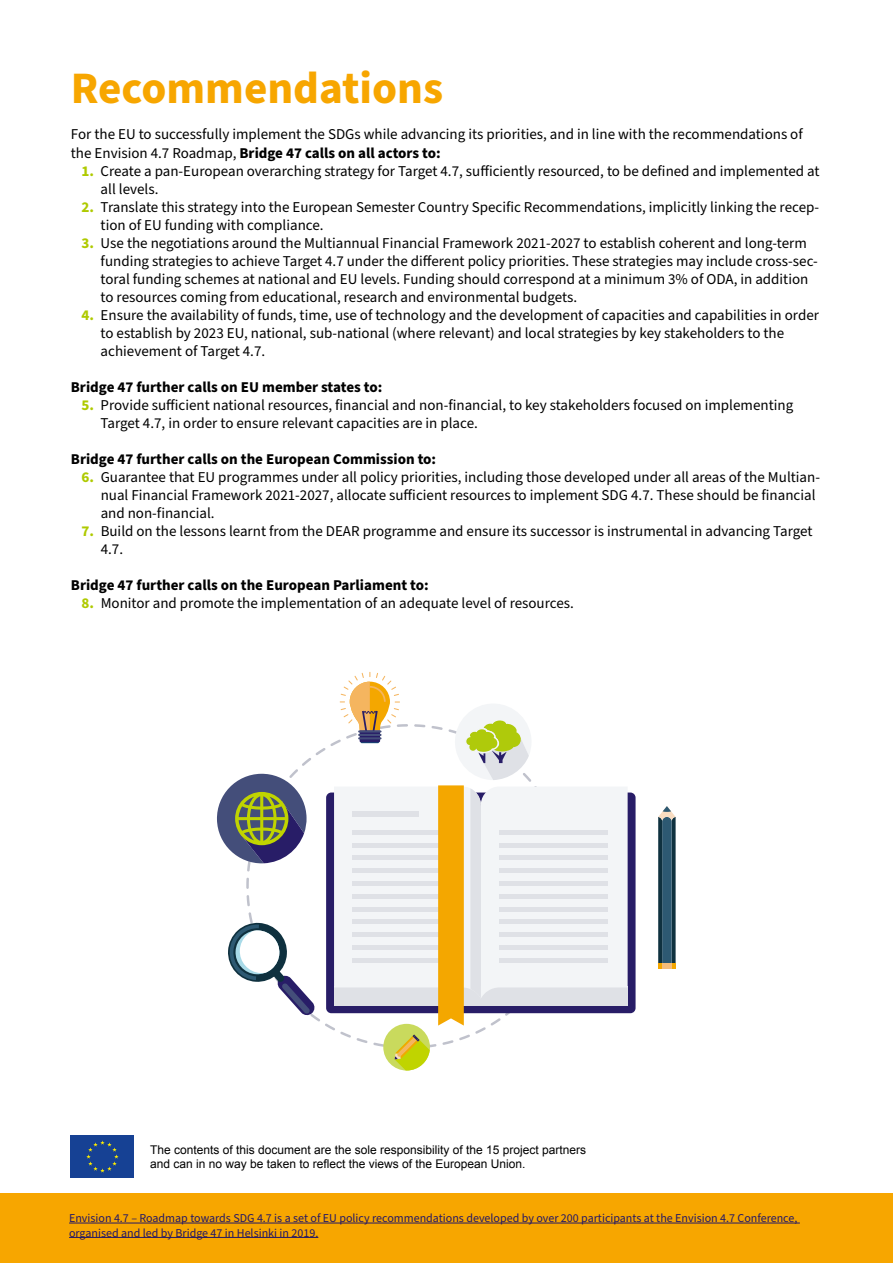
<style>
.page{position:relative;width:893px;height:1263px;background:#fff}
.page>*{position:absolute;margin:0;border:0;box-sizing:border-box;transform-origin:0 0}
.t1{font:700 45px "Source Sans Pro";color:#f7a600}
.t2{font:15px/18px "Source Sans Pro";color:#000}
.t3{font:700 15px "Source Sans Pro";color:#000}
.t4{font:12px/14.4px "Source Sans Pro";color:#241866}
.t5{font:12px/14.4px "Arial";color:#000}
.s1{font-weight:700}
.s2{font-weight:700;color:#afca00}
</style>
<div class="page">
<div style="left:0;top:1193px;width:893px;height:70px;background:#f7a600"></div>
<hr style="left:69px;top:1223px;width:731px;height:1px;background:#241866">
<hr style="left:69px;top:1237px;width:249px;height:1px;background:#241866">
<div style="left:71px;top:1135px;width:63px;height:43px;background:#164194"></div>
<svg style="left:86px;top:1140px;width:33px;height:32px"></svg>
<svg style="left:246px;top:742px;width:247px;height:306px"></svg>
<div style="left:326px;top:792px;width:310px;height:221px;background:#281d67;border-radius:5px"></div>
<svg style="left:658px;top:806px;width:18px;height:162px"></svg>
<svg style="left:228px;top:922px;width:87px;height:94px"></svg>
<div style="left:383px;top:1024px;width:47px;height:46px;background:#c9da5d;border-radius:50%"></div>
<svg style="left:395px;top:1034px;width:35px;height:36px"></svg>
<svg style="left:217px;top:773px;width:90px;height:91px"></svg>
<svg style="left:334px;top:672px;width:294px;height:353px"></svg>
<h1 class="t1" style="left:71px;top:58px;width:374px">Recommendations</h1>
<p class="t2" style="left:71px;top:126px;width:733px">For the EU to successfully implement the SDGs while advancing its priorities, and in line with the recommendations of the Envision 4.7 Roadmap, <span class="s1">Bridge 47 calls on all actors to:</span></p>
<p class="t2" style="left:101px;top:162px;width:720px;text-indent:-19px"><span class="s2">1.</span> Create a pan-European overarching strategy for Target 4.7, sufficiently resourced, to be defined and implemented at all levels.</p>
<p class="t2" style="left:101px;top:198px;width:720px;text-indent:-19px"><span class="s2">2.</span> Translate this strategy into the European Semester Country Specific Recommendations, implicitly linking the recep&shy;tion of EU funding with compliance.</p>
<p class="t2" style="left:101px;top:234px;width:719px;text-indent:-19px"><span class="s2">3.</span> Use the negotiations around the Multiannual Financial Framework 2021-2027 to establish coherent and long-term funding strategies to achieve Target 4.7 under the different policy priorities. These strategies may include cross-sec&shy;toral funding schemes at national and EU levels. Funding should correspond at a minimum 3% of ODA, in addition to resources coming from educational, research and environmental budgets.</p>
<p class="t2" style="left:101px;top:306px;width:720px;text-indent:-19px"><span class="s2">4.</span> Ensure the availability of funds, time, use of technology and the development of capacities and capabilities in order to establish by 2023 EU, national, sub-national (where relevant) and local strategies by key stakeholders to the achievement of Target 4.7.</p>
<p class="t3" style="left:71px;top:376px;width:313px">Bridge 47 further calls on EU member states to:</p>
<p class="t2" style="left:101px;top:396px;width:694px;text-indent:-19px"><span class="s2">5.</span> Provide sufficient national resources, financial and non-financial, to key stakeholders focused on implementing<br>Target 4.7, in order to ensure relevant capacities are in place.</p>
<p class="t3" style="left:71px;top:448px;width:367px">Bridge 47 further calls on the European Commission to:</p>
<p class="t2" style="left:101px;top:468px;width:721px;text-indent:-19px"><span class="s2">6.</span> Guarantee that EU programmes under all policy priorities, including those developed under all areas of the Multian&shy;nual Financial Framework 2021-2027, allocate sufficient resources to implement SDG 4.7. These should be financial and non-financial.</p>
<p class="t2" style="left:101px;top:522px;width:713px;text-indent:-19px"><span class="s2">7.</span> Build on the lessons learnt from the DEAR programme and ensure its successor is instrumental in advancing Target<br>4.7.</p>
<p class="t3" style="left:71px;top:574px;width:359px">Bridge 47 further calls on the European Parliament to:</p>
<p class="t2" style="left:82px;top:594px;width:494px"><span class="s2">8.</span> Monitor and promote the implementation of an adequate level of resources.</p>
<p class="t5" style="left:150px;top:1142px;width:438px">The contents of this document are the sole responsibility of the 15 project partners and can in no way be taken to reflect the views of the European Union.</p>
<p class="t4" style="left:69px;top:1211px;width:730px">Envision 4.7 – Roadmap towards SDG 4.7 is a set of EU policy recommendations developed by over 200 participants at the Envision 4.7 Conference, organised and led by Bridge 47 in Helsinki in 2019.</p>
</div>
